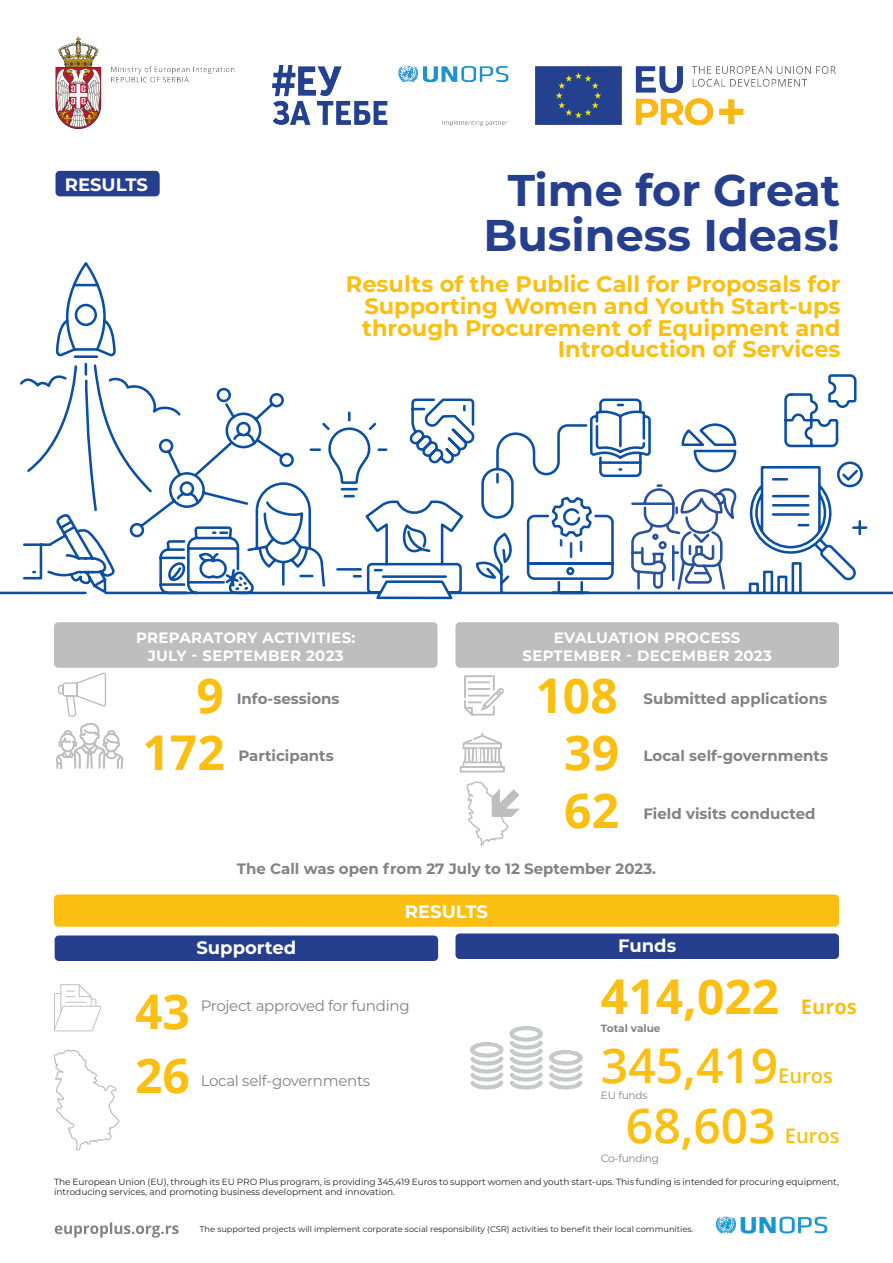
<style>
.page{position:relative;width:893px;height:1263px;background:#fff}
.page>*{position:absolute;margin:0;border:0;box-sizing:border-box;transform-origin:0 0}
.t1{font:700 48px/63.4px "Open Sans";color:#fbbf12}
.t2{font:600 48px "Open Sans";color:#fbbf12}
.t3{font:700 44.4px/45px "Montserrat";color:#253f8e;text-align:center}
.t4{font:700 22.5px/21.9px "Montserrat";color:#fbbf12;text-align:right}
.t5{font:600 20.1px "Open Sans";color:#fbbf12}
.t6{font:700 20.1px "Open Sans";color:#fbbf12}
.t7{font:700 18px "Montserrat";color:#fff}
.t8{font:700 15px "Montserrat";color:#828283}
.t9{font:700 15px/18px "Montserrat";letter-spacing:.02em;color:#fff;text-align:center}
.t10{font:15px "Montserrat";letter-spacing:-.02em;color:#828283}
.t11{font:10.5px "Montserrat";letter-spacing:-.02em;color:#828283}
.t12{font:700 10.5px "Montserrat";color:#828283}
.t13{font:9px/10.8px "Montserrat";color:#231f20}
.t14{font:8.25px "Montserrat";color:#231f20}
</style>
<div class="page">
<img style="left:715px;top:1216px;width:113px;height:18px">
<svg style="left:55px;top:1222px;width:124px;height:15px"></svg>
<div style="left:54px;top:894px;width:785px;height:33px;background:#fbbf12;border-radius:4px"></div>
<div style="left:54px;top:622px;width:383px;height:46px;background:#bfbebe;border-radius:4px"></div>
<div style="left:455px;top:622px;width:384px;height:46px;background:#bfbebe;border-radius:4px"></div>
<div style="left:55px;top:935px;width:383px;height:26px;background:#253f8e;border-radius:4px"></div>
<div style="left:455px;top:933px;width:384px;height:26px;background:#253f8e;border-radius:4px"></div>
<svg style="left:464px;top:675px;width:40px;height:41px"></svg>
<svg style="left:56px;top:723px;width:67px;height:46px"></svg>
<svg style="left:58px;top:672px;width:48px;height:45px"></svg>
<svg style="left:54px;top:1049px;width:66px;height:102px"></svg>
<svg style="left:54px;top:984px;width:47px;height:47px"></svg>
<svg style="left:0;top:263px;width:893px;height:337px"></svg>
<svg style="left:559px;top:483px;width:180px;height:108px"></svg>
<svg style="left:460px;top:733px;width:60px;height:113px"></svg>
<svg style="left:470px;top:1026px;width:112px;height:63px"></svg>
<img style="left:55px;top:36px;width:781px;height:93px">
<div style="left:55px;top:171px;width:105px;height:25px;background:#253f8e;border-radius:4px"></div>
<h3 class="t7" style="left:65px;top:171px;width:85px">RESULTS</h3>
<h2 class="t3" style="left:483px;top:165px;width:358px">Time for Great<br>Business Ideas!</h2>
<h3 class="t4" style="left:346px;top:272px;width:496px">Results of the Public Call for Proposals for Supporting Women and Youth Start-ups through Procurement of Equipment and Introduction of Services</h3>
<h3 class="t9" style="left:136px;top:628px;width:221px">PREPARATORY ACTIVITIES:<br>JULY - SEPTEMBER 2023</h3>
<h3 class="t9" style="left:522px;top:628px;width:251px">EVALUATION PROCESS<br>SEPTEMBER - DECEMBER 2023</h3>
<h1 class="t1" style="left:535px;top:662px;width:84px">108</h1>
<h1 class="t1" style="left:197px;top:662px;width:29px">9</h1>
<h3 class="t8" style="left:237px;top:687px;width:104px">Info-sessions</h3>
<h3 class="t8" style="left:643px;top:687px;width:185px">Submitted applications</h3>
<h1 class="t1" style="left:143px;top:720px;width:84px">172</h1>
<h3 class="t8" style="left:238px;top:745px;width:97px">Participants</h3>
<h1 class="t1" style="left:564px;top:720px;width:56px">39</h1>
<h1 class="t1" style="left:564px;top:777px;width:56px">62</h1>
<h3 class="t8" style="left:643px;top:745px;width:186px">Local self-governments</h3>
<h3 class="t8" style="left:643px;top:803px;width:174px">Field visits conducted</h3>
<h3 class="t8" style="left:237px;top:858px;width:421px">The Call was open from 27 July to 12 September 2023.</h3>
<h3 class="t7" style="left:405px;top:898px;width:85px">RESULTS</h3>
<h3 class="t7" style="left:196px;top:934px;width:101px">Supported</h3>
<h3 class="t7" style="left:618px;top:932px;width:60px">Funds</h3>
<h1 class="t1" style="left:135px;top:979px;width:56px">43<br>26</h1>
<h3 class="t10" style="left:201px;top:995px;width:210px">Project approved for funding</h3>
<h3 class="t10" style="left:201px;top:1070px;width:171px">Local self-governments</h3>
<h1 class="t1" style="left:601px;top:964px;width:180px">414,022</h1>
<p class="t12" style="left:601px;top:1020px;width:61px">Total value</p>
<h3 class="t6" style="left:801px;top:993px;width:57px">Euros</h3>
<h1 class="t2" style="left:601px;top:1032px;width:179px">345,419</h1>
<h3 class="t5" style="left:778px;top:1062px;width:56px">Euros</h3>
<p class="t11" style="left:601px;top:1088px;width:48px">EU funds</p>
<h1 class="t2" style="left:626px;top:1093px;width:151px">68,603</h1>
<p class="t11" style="left:601px;top:1151px;width:60px">Co-funding</p>
<h3 class="t5" style="left:785px;top:1122px;width:56px">Euros</h3>
<p class="t13" style="left:54px;top:1176px;width:786px">The European Union (EU), through its EU PRO Plus program, is providing 345,419 Euros to support women and youth start-ups. This funding is intended for procuring equipment, introducing services, and promoting business development and innovation.</p>
<p class="t14" style="left:200px;top:1223px;width:495px">The supported projects will implement corporate social responsibility (CSR) activities to benefit their local communities.</p>
</div>
